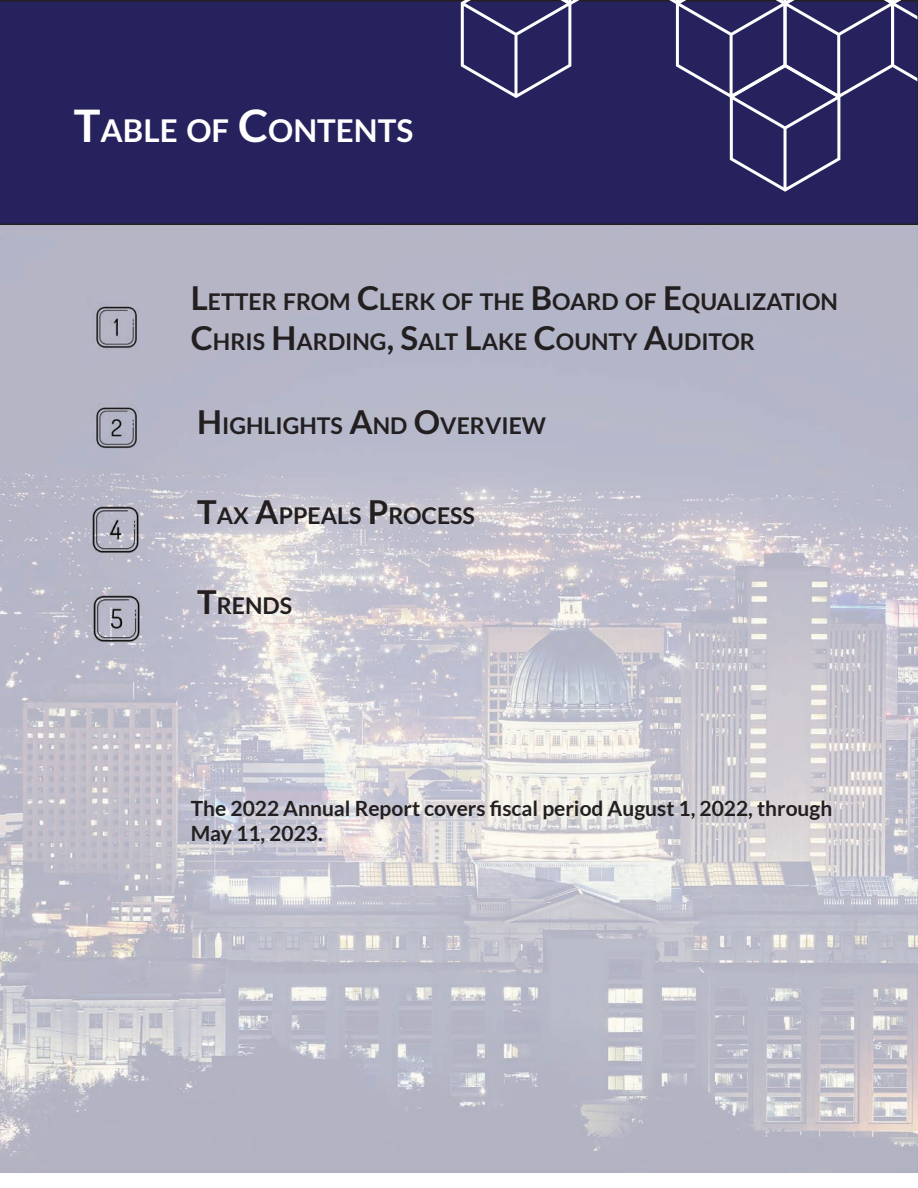
<style>
.page{position:relative;width:918px;height:1188px;background:#fff}
.page>*{position:absolute;margin:0;border:0;box-sizing:border-box;transform-origin:0 0}
.t1{font:700 31.5px "Lato";color:#fff}
.t2{font:700 23.1px/39.6px "Lato";color:#231f20}
.t3{font:700 21px/25.2px "Lato";color:#231f20}
.s1{font-size:45px}
.s2{font-size:33px}
</style>
<div class="page">
<div style="left:0;top:0;width:669px;height:225px;background:#26225d"></div>
<svg style="left:461px;top:0;width:118px;height:98px;background:#3f3c6f"></svg>
<svg style="left:669px;top:0;width:249px;height:225px;background:#353268"></svg>
<img style="left:0;top:225px;width:918px;height:948px">
<img style="left:86px;top:297px;width:60px;height:60px">
<img style="left:86px;top:397px;width:60px;height:61px">
<img style="left:82px;top:496px;width:67px;height:67px">
<img style="left:83px;top:585px;width:67px;height:67px">
<h1 class="t1" style="left:74px;top:113px;width:341px"><span class="s1">T</span>ABLE OF <span class="s1">C</span>ONTENTS</h1>
<p class="t2" style="left:191px;top:282px;width:649px"><span class="s2">L</span>ETTER FROM <span class="s2">C</span>LERK OF THE <span class="s2">B</span>OARD OF <span class="s2">E</span>QUALIZATION<br><span class="s2">C</span>HRIS <span class="s2">H</span>ARDING<span class="s2">, S</span>ALT <span class="s2">L</span>AKE <span class="s2">C</span>OUNTY <span class="s2">A</span>UDITOR</p>
<p class="t2" style="left:197px;top:406px;width:350px"><span class="s2">H</span>IGHLIGHTS <span class="s2">A</span>ND <span class="s2">O</span>VERVIEW</p>
<p class="t2" style="left:197px;top:496px;width:279px"><span class="s2">T</span>AX <span class="s2">A</span>PPEALS <span class="s2">P</span>ROCESS</p>
<p class="t2" style="left:197px;top:586px;width:97px"><span class="s2">T</span>RENDS</p>
<p class="t3" style="left:191px;top:795px;width:643px">The 2022 Annual Report covers fiscal period August 1, 2022, through<br>May 11, 2023.</p>
</div>
